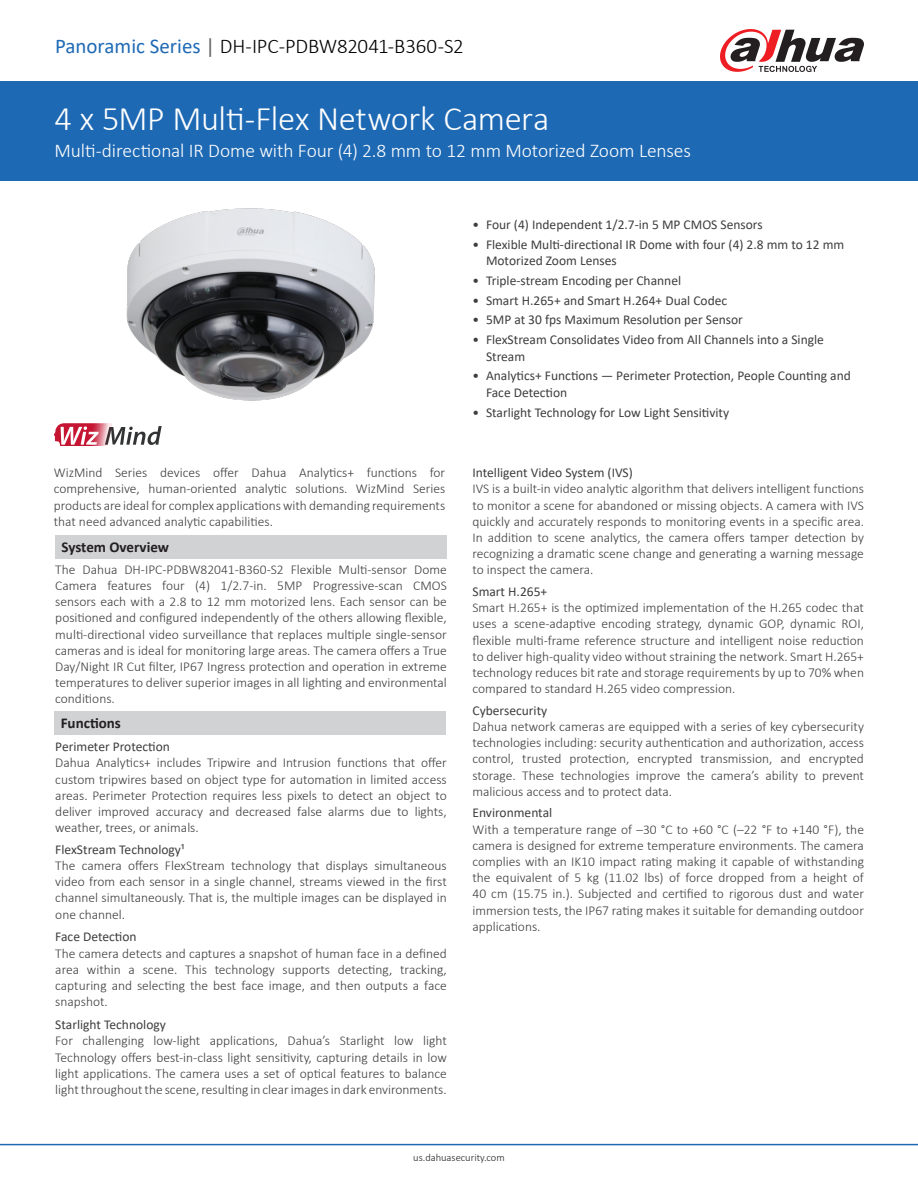
<style>
.page{position:relative;width:918px;height:1188px;background:#fff}
.page>*{position:absolute;margin:0;border:0;box-sizing:border-box;transform-origin:0 0}
.t1{font:300 34.5px "Calibri";letter-spacing:-.01em;color:#fff}
.t2{font:300 21px "Calibri";letter-spacing:-.015em;color:#000}
.t3{font:300 19.5px "Calibri";letter-spacing:-.01em;color:#fff}
.t4{font:700 15px "Calibri";color:#231f20}
.FrontMatter_Text{font:300 13.5px/16.2px "Calibri";color:#3e3e3f;text-align:justify}
.FrontMatter_Text-2{font:13.5px/16.5px "Calibri";color:#3e3e3f}
.t5{font:300 10.5px "Calibri";color:#231f20}
.s1{font-weight:400;color:#1e69b4}
.s2{font-weight:400;color:#636366}
</style>
<div class="page">
<div style="left:0;top:81px;width:918px;height:100px;background:#1e69b4"></div>
<div style="left:55px;top:535px;width:391px;height:24px;background:#d1d2d4"></div>
<div style="left:54px;top:711px;width:392px;height:24px;background:#d1d2d4"></div>
<hr style="left:0;top:1144px;width:918px;height:1px;background:#1e69b4">
<svg style="left:720px;top:29px;width:144px;height:43px"></svg>
<img style="left:126px;top:208px;width:249px;height:193px">
<svg style="left:54px;top:423px;width:108px;height:23px"></svg>
<p class="t2" style="left:55px;top:33px;width:410px"><span class="s1">Panoramic Series</span> <span class="s2">|</span> DH-IPC-PDBW82041-B360-S2</p>
<p class="t1" style="left:55px;top:97px;width:496px">4 x 5MP Multi-Flex Network Camera</p>
<p class="t3" style="left:55px;top:139px;width:638px">Multi-directional IR Dome with Four (4) 2.8 mm to 12 mm Motorized Zoom Lenses</p>
<p class="FrontMatter_Text" style="left:54px;top:465px;width:393px">WizMind Series devices offer Dahua Analytics+ functions for comprehensive, human-oriented analytic solutions. WizMind Series products are ideal for complex applications with demanding requirements that need advanced analytic capabilities.</p>
<p class="t4" style="left:62px;top:536px;width:109px">System Overview</p>
<p class="FrontMatter_Text" style="left:55px;top:561px;width:393px">The Dahua DH-IPC-PDBW82041-B360-S2 Flexible Multi-sensor Dome Camera features four (4) 1/2.7-in. 5MP Progressive-scan CMOS sensors each with a 2.8 to 12 mm motorized lens. Each sensor can be positioned and configured independently of the others allowing flexible, multi-directional video surveillance that replaces multiple single-sensor cameras and is ideal for monitoring large areas. The camera offers a True Day/Night IR Cut filter, IP67 Ingress protection and operation in extreme temperatures to deliver superior images in all lighting and environmental conditions.</p>
<p class="FrontMatter_Text-2" style="left:55px;top:738px;width:116px">Perimeter Protection</p>
<p class="FrontMatter_Text" style="left:55px;top:755px;width:393px">Dahua Analytics+ includes Tripwire and Intrusion functions that offer custom tripwires based on object type for automation in limited access areas. Perimeter Protection requires less pixels to detect an object to deliver improved accuracy and decreased false alarms due to lights, weather, trees, or animals.</p>
<p class="FrontMatter_Text-2" style="left:55px;top:841px;width:131px">FlexStream Technology¹</p>
<p class="FrontMatter_Text" style="left:55px;top:857px;width:393px">The camera offers FlexStream technology that displays simultaneous video from each sensor in a single channel, streams viewed in the first channel simultaneously. That is, the multiple images can be displayed in one channel.</p>
<p class="FrontMatter_Text-2" style="left:55px;top:928px;width:83px">Face Detection</p>
<p class="FrontMatter_Text" style="left:55px;top:945px;width:393px">The camera detects and captures a snapshot of human face in a defined area within a scene. This technology supports detecting, tracking, capturing and selecting the best face image, and then outputs a face snapshot.</p>
<p class="FrontMatter_Text-2" style="left:55px;top:1016px;width:112px">Starlight Technology</p>
<p class="FrontMatter_Text" style="left:55px;top:1033px;width:393px">For challenging low-light applications, Dahua’s Starlight low light Technology offers best-in-class light sensitivity, capturing details in low light applications. The camera uses a set of optical features to balance light throughout the scene, resulting in clear images in dark environments.</p>
<p class="t4" style="left:61px;top:713px;width:62px">Functions</p>
<p class="FrontMatter_Text-2" style="left:472px;top:216px;width:292px">• Four (4) Independent 1/2.7-in 5 MP CMOS Sensors</p>
<p class="FrontMatter_Text-2" style="left:486px;top:236px;width:360px;text-indent:-14px">• Flexible Multi-directional IR Dome with four (4) 2.8 mm to 12 mm<br>Motorized Zoom Lenses</p>
<p class="FrontMatter_Text-2" style="left:472px;top:272px;width:210px">• Triple-stream Encoding per Channel</p>
<p class="FrontMatter_Text-2" style="left:472px;top:291px;width:256px">• Smart H.265+ and Smart H.264+ Dual Codec</p>
<p class="FrontMatter_Text-2" style="left:472px;top:311px;width:272px">• 5MP at 30 fps Maximum Resolution per Sensor</p>
<p class="FrontMatter_Text-2" style="left:486px;top:331px;width:339px;text-indent:-14px">• FlexStream Consolidates Video from All Channels into a Single<br>Stream</p>
<p class="FrontMatter_Text-2" style="left:486px;top:367px;width:366px;text-indent:-14px">• Analytics+ Functions — Perimeter Protection, People Counting and<br>Face Detection</p>
<p class="FrontMatter_Text-2" style="left:472px;top:403px;width:258px">• Starlight Technology for Low Light Sensitivity</p>
<p class="FrontMatter_Text-2" style="left:472px;top:464px;width:162px">Intelligent Video System (IVS)</p>
<p class="FrontMatter_Text" style="left:472px;top:481px;width:393px">IVS is a built-in video analytic algorithm that delivers intelligent functions to monitor a scene for abandoned or missing objects. A camera with IVS quickly and accurately responds to monitoring events in a specific area.<br>In addition to scene analytics, the camera offers tamper detection by recognizing a dramatic scene change and generating a warning message to inspect the camera.</p>
<p class="FrontMatter_Text-2" style="left:472px;top:583px;width:76px">Smart H.265+</p>
<p class="FrontMatter_Text" style="left:472px;top:600px;width:393px">Smart H.265+ is the optimized implementation of the H.265 codec that uses a scene-adaptive encoding strategy, dynamic GOP, dynamic ROI, flexible multi-frame reference structure and intelligent noise reduction to deliver high-quality video without straining the network. Smart H.265+ technology reduces bit rate and storage requirements by up to 70% when compared to standard H.265 video compression.</p>
<p class="FrontMatter_Text-2" style="left:472px;top:702px;width:76px">Cybersecurity</p>
<p class="FrontMatter_Text" style="left:472px;top:718px;width:393px">Dahua network cameras are equipped with a series of key cybersecurity technologies including: security authentication and authorization, access control, trusted protection, encrypted transmission, and encrypted storage. These technologies improve the camera’s ability to prevent malicious access and to protect data.</p>
<p class="FrontMatter_Text-2" style="left:472px;top:804px;width:81px">Environmental</p>
<p class="FrontMatter_Text" style="left:472px;top:821px;width:393px">With a temperature range of –30 °C to +60 °C (–22 °F to +140 °F), the camera is designed for extreme temperature environments. The camera complies with an IK10 impact rating making it capable of withstanding the equivalent of 5 kg (11.02 lbs) of force dropped from a height of 40 cm (15.75 in.). Subjected and certified to rigorous dust and water immersion tests, the IP67 rating makes it suitable for demanding outdoor applications.</p>
<p class="t5" style="left:413px;top:1151px;width:93px">us.dahuasecurity.com</p>
</div>
